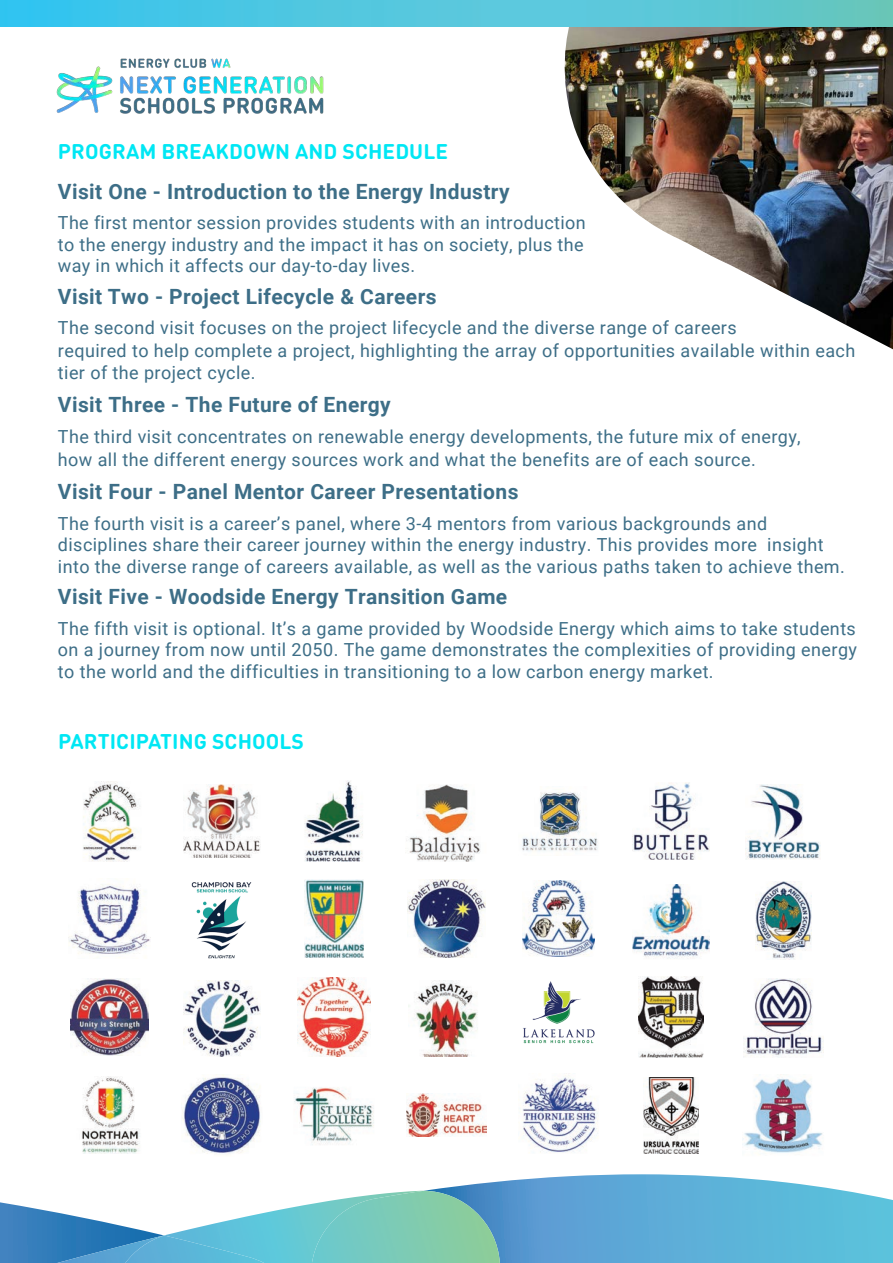
<style>
.page{position:relative;width:893px;height:1263px;background:#fff}
.page>*{position:absolute;margin:0;border:0;box-sizing:border-box;transform-origin:0 0}
.Reg_Text_NGSP{font:700 21px/39.5px "Roboto";letter-spacing:.02em;color:#3d6e87}
.Reg_Text_NGSP-2{font:700 21px "DIN Round Pro";letter-spacing:.005em;color:#00e7f4}
.Reg_Text_NGSP-3{font:18px/21.6px "Roboto";letter-spacing:.025em;color:#3d6e87}
.s1{font-family:"DIN Round Pro";color:#00e7f4}
</style>
<div class="page">
<img style="left:564px;top:27px;width:329px;height:322px">
<img style="left:0;top:0;width:893px;height:27px">
<svg style="left:0;top:1202px;width:162px;height:61px"></svg>
<svg style="left:424px;top:1174px;width:469px;height:89px;background:#6ab4da"></svg>
<img style="left:57px;top:1235px;width:68px;height:28px">
<img style="left:166px;top:1203px;width:146px;height:60px">
<img style="left:125px;top:1235px;width:139px;height:28px">
<img style="left:312px;top:1191px;width:188px;height:72px">
<img style="left:56px;top:58px;width:268px;height:56px">
<img style="left:83px;top:782px;width:58px;height:80px">
<img style="left:305px;top:879px;width:59px;height:79px">
<img style="left:406px;top:1094px;width:81px;height:43px">
<img style="left:523px;top:881px;width:72px;height:76px">
<img style="left:746px;top:785px;width:75px;height:75px">
<img style="left:743px;top:978px;width:80px;height:80px">
<img style="left:69px;top:884px;width:81px;height:74px">
<img style="left:191px;top:882px;width:61px;height:77px">
<img style="left:182px;top:1075px;width:79px;height:79px">
<img style="left:294px;top:1087px;width:80px;height:58px">
<img style="left:82px;top:1077px;width:58px;height:77px">
<img style="left:632px;top:782px;width:78px;height:78px">
<img style="left:523px;top:981px;width:72px;height:63px">
<img style="left:522px;top:792px;width:76px;height:59px">
<img style="left:639px;top:977px;width:64px;height:80px">
<img style="left:406px;top:784px;width:75px;height:78px">
<img style="left:183px;top:980px;width:77px;height:77px">
<img style="left:743px;top:1078px;width:80px;height:75px">
<img style="left:415px;top:981px;width:63px;height:75px">
<img style="left:297px;top:978px;width:74px;height:78px">
<img style="left:304px;top:780px;width:59px;height:82px">
<img style="left:71px;top:978px;width:77px;height:78px">
<img style="left:643px;top:1077px;width:56px;height:77px">
<img style="left:755px;top:881px;width:56px;height:78px">
<img style="left:183px;top:784px;width:78px;height:74px">
<img style="left:407px;top:880px;width:78px;height:77px">
<img style="left:522px;top:1075px;width:76px;height:78px">
<img style="left:632px;top:885px;width:78px;height:74px">
<p class="Reg_Text_NGSP" style="left:58px;top:131px;width:453px"><span class="s1">PROGRAM BREAKDOWN AND SCHEDULE<br></span>Visit One - Introduction to the Energy Industry</p>
<p class="Reg_Text_NGSP-3" style="left:58px;top:211px;width:529px">The first mentor session provides students with an introduction to the energy industry and the impact it has on society, plus the way in which it affects our day-to-day lives.</p>
<p class="Reg_Text_NGSP" style="left:58px;top:276px;width:380px">Visit Two - Project Lifecycle &amp; Careers</p>
<p class="Reg_Text_NGSP-3" style="left:58px;top:316px;width:799px;line-height:22.8px">The second visit focuses on the project lifecycle and the diverse range of careers<br>required to help complete a project, highlighting the array of opportunities available within each tier of the project cycle.</p>
<p class="Reg_Text_NGSP" style="left:58px;top:384px;width:334px">Visit Three - The Future of Energy</p>
<p class="Reg_Text_NGSP-3" style="left:58px;top:424px;width:744px;line-height:23.9px">The third visit concentrates on renewable energy developments, the future mix of energy, how all the different energy sources work and what the benefits are of each source.</p>
<p class="Reg_Text_NGSP" style="left:58px;top:471px;width:462px">Visit Four - Panel Mentor Career Presentations</p>
<p class="Reg_Text_NGSP-3" style="left:58px;top:512px;width:788px">The fourth visit is a career’s panel, where 3-4 mentors from various backgrounds and disciplines share their career journey within the energy industry. This provides more insight into the diverse range of careers available, as well as the various paths taken to achieve them.</p>
<p class="Reg_Text_NGSP" style="left:58px;top:576px;width:451px">Visit Five - Woodside Energy Transition Game</p>
<p class="Reg_Text_NGSP-3" style="left:58px;top:617px;width:801px;text-align:justify">The fifth visit is optional. It’s a game provided by Woodside Energy which aims to take students on a journey from now until 2050. The game demonstrates the complexities of providing energy to the world and the difficulties in transitioning to a low carbon energy market.</p>
<p class="Reg_Text_NGSP-2" style="left:58px;top:724px;width:247px">PARTICIPATING SCHOOLS</p>
</div>
